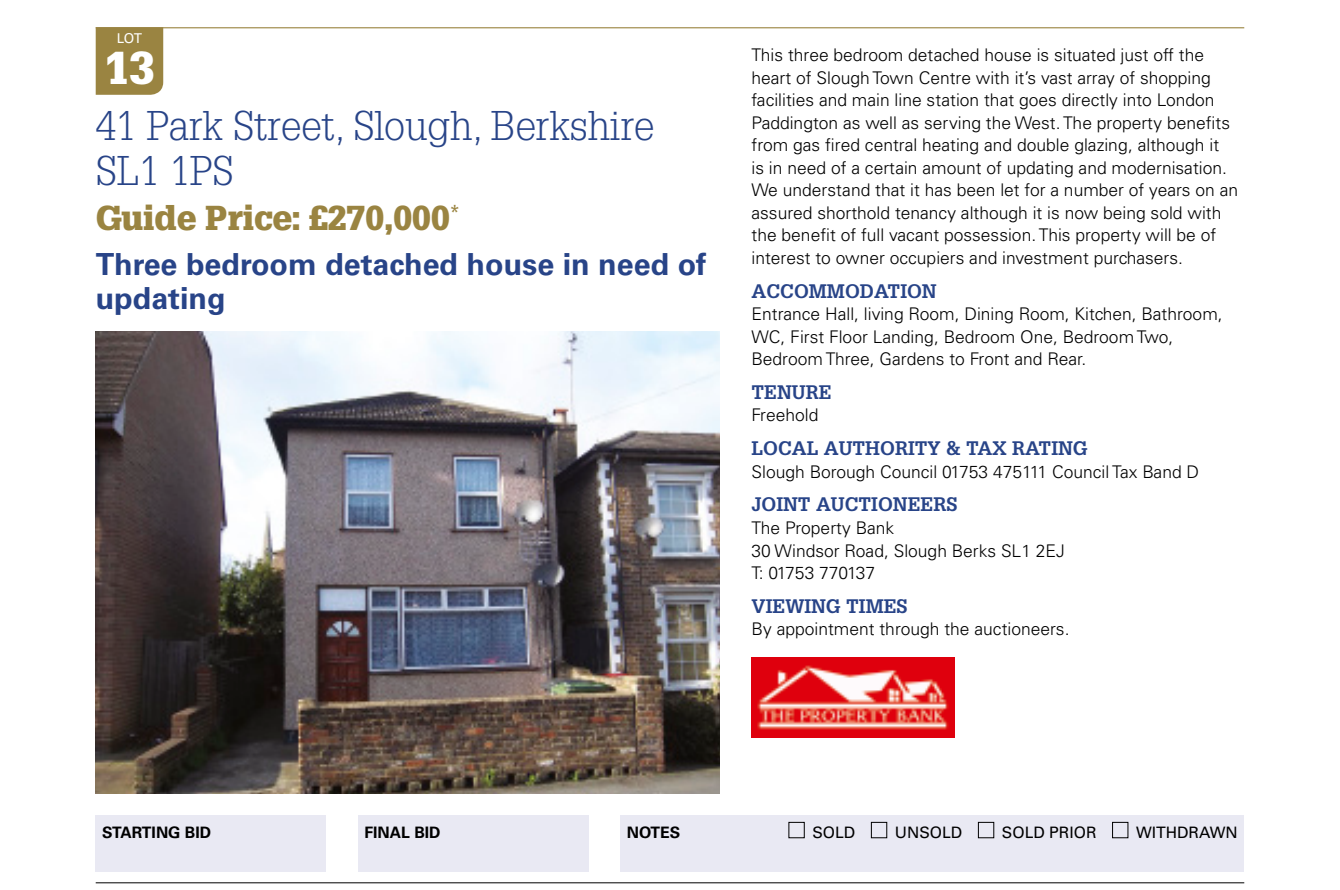
<style>
.page{position:relative;width:1340px;height:890px;background:#fff}
.page>*{position:absolute;margin:0;border:0;box-sizing:border-box;transform-origin:0 0}
.t1{font:900 45px "Glypha LT Std";color:#fff}
.t2{font:300 40.5px/45px "Glypha LT Std";color:#284488}
.t3{font:900 33.75px "Glypha LT Std";color:#9a8441}
.t4{font:700 30.38px/33.8px "Univers LT Std";color:#284488}
.t5{font:700 19.12px "Glypha LT Std";color:#284488}
.t6{font:300 17.55px/22.5px "Univers LT Std";color:#000}
.t7{font:15.75px "Univers LT Std";color:#000}
.t8{font:700 15.75px "Univers LT Std";color:#000}
.t9{font:13.5px "Univers LT Std";color:#fff}
</style>
<div class="page">
<hr style="left:96px;top:27px;width:1148px;height:1px;background:#9a8441">
<div style="left:96px;top:815px;width:230px;height:56px;background:#e9e9f3"></div>
<div style="left:358px;top:815px;width:230px;height:56px;background:#e9e9f3"></div>
<div style="left:620px;top:815px;width:624px;height:56px;background:#e9e9f3"></div>
<div style="left:871px;top:821px;width:16px;height:16px;border:1px solid #000"></div>
<div style="left:978px;top:821px;width:16px;height:16px;border:1px solid #000"></div>
<div style="left:1112px;top:821px;width:16px;height:16px;border:1px solid #000"></div>
<div style="left:96px;top:28px;width:67px;height:67px;background:#9a8441"></div>
<hr style="left:96px;top:882px;width:1148px;height:1px;background:#000">
<img style="left:96px;top:331px;width:623px;height:461px">
<img style="left:751px;top:657px;width:203px;height:79px">
<p class="t9" style="left:117px;top:31px;width:27px">LOT</p>
<h1 class="t1" style="left:104px;top:40px;width:52px">13</h1>
<h2 class="t2" style="left:96px;top:104px;width:560px">41 Park Street, Slough, Berkshire<br>SL1 1PS</h2>
<h3 class="t3" style="left:96px;top:197px;width:365px">Guide Price: £270,000<sup>*</sup></h3>
<h3 class="t4" style="left:96px;top:247px;width:612px">Three bedroom detached house in need of updating</h3>
<p class="t6" style="left:751px;top:43px;width:488px">This three bedroom detached house is situated just off the heart of Slough Town Centre with it’s vast array of shopping facilities and main line station that goes directly into London Paddington as well as serving the West. The property benefits from gas fired central heating and double glazing, although it<br>is in need of a certain amount of updating and modernisation.<br>We understand that it has been let for a number of years on an assured shorthold tenancy although it is now being sold with the benefit of full vacant possession. This property will be of interest to owner occupiers and investment purchasers.</p>
<p class="t5" style="left:751px;top:279px;width:187px">ACCOMMODATION</p>
<p class="t6" style="left:751px;top:302px;width:472px">Entrance Hall, living Room, Dining Room, Kitchen, Bathroom,<br>WC, First Floor Landing, Bedroom One, Bedroom Two,<br>Bedroom Three, Gardens to Front and Rear.</p>
<p class="t5" style="left:751px;top:380px;width:82px">TENURE</p>
<p class="t6" style="left:751px;top:403px;width:68px">Freehold</p>
<p class="t5" style="left:751px;top:436px;width:338px">LOCAL AUTHORITY &amp; TAX RATING</p>
<p class="t6" style="left:751px;top:460px;width:449px">Slough Borough Council 01753 475111 Council Tax Band D</p>
<p class="t5" style="left:751px;top:492px;width:23px">JOINT</p>
<p class="t5" style="left:816px;top:492px;width:14px">AUCTIONEERS</p>
<p class="t6" style="left:751px;top:516px;width:315px">The Property Bank<br>30 Windsor Road, Slough Berks SL1 2EJ<br>T: 01753 770137</p>
<p class="t5" style="left:751px;top:594px;width:157px">VIEWING TIMES</p>
<p class="t6" style="left:751px;top:617px;width:319px">By appointment through the auctioneers.</p>
<p class="t8" style="left:102px;top:822px;width:111px">STARTING BID</p>
<p class="t8" style="left:364px;top:822px;width:78px">FINAL BID</p>
<p class="t8" style="left:626px;top:822px;width:55px">NOTES</p>
<p class="t7" style="left:812px;top:822px;width:44px">SOLD</p>
<p class="t7" style="left:895px;top:822px;width:69px">UNSOLD</p>
<p class="t7" style="left:1001px;top:822px;width:96px">SOLD PRIOR</p>
<p class="t7" style="left:1136px;top:822px;width:103px">WITHDRAWN</p>
</div>
